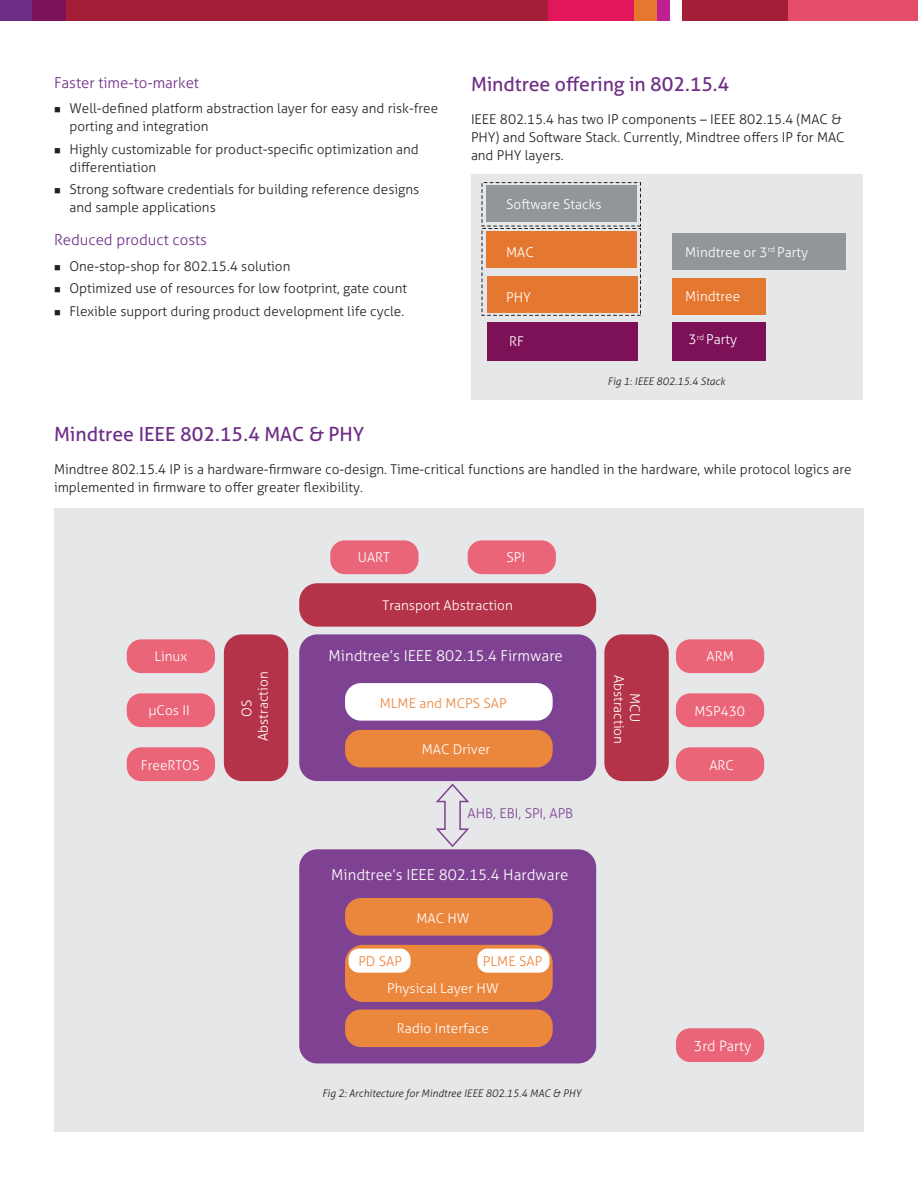
<style>
.page{position:relative;width:918px;height:1188px;background:#fff}
.page>*{position:absolute;margin:0;border:0;box-sizing:border-box;transform-origin:0 0}
.t1{font:19.5px "Aller Typo";color:#6e2d85}
.t2{font:300 15px "Aller Typo";color:#fff}
.t3{font:300 15px "Aller Typo";color:#6e2d85}
.t4{font:300 14.25px "Aller Typo";color:#fff}
.t5{font:300 13.5px/18px "Aller Typo";color:#231f20}
.t6{font:300 13.5px/16.2px "Aller Typo";color:#fff;text-align:center}
.t7{font:300 13.5px "Aller Typo";color:#eb863d}
.t8{font:300 13.5px "Aller Typo";color:#7f4292}
.t9{font:italic 300 10.5px "Aller Typo";color:#231f20}
</style>
<div class="page">
<div style="left:54px;top:508px;width:809px;height:624px;background:#e6e7e9"></div>
<div style="left:471px;top:174px;width:391px;height:226px;background:#e6e7e9"></div>
<div style="left:770px;top:0;width:148px;height:20px;background:#e34d69"></div>
<div style="left:657px;top:0;width:13px;height:20px;background:#be208f"></div>
<div style="left:634px;top:0;width:23px;height:20px;background:#e57830"></div>
<div style="left:682px;top:0;width:106px;height:20px;background:#a41d39"></div>
<div style="left:57px;top:0;width:491px;height:20px;background:#a41d39"></div>
<div style="left:548px;top:0;width:86px;height:20px;background:#e2165b"></div>
<div style="left:0;top:0;width:36px;height:20px;background:#6e2d85"></div>
<div style="left:32px;top:0;width:33px;height:20px;background:#7c1158"></div>
<div style="left:299px;top:634px;width:297px;height:147px;background:#7f4292;border-radius:18px"></div>
<div style="left:299px;top:583px;width:297px;height:44px;background:#b53348;border-radius:18px"></div>
<div style="left:345px;top:683px;width:208px;height:38px;background:#fff;border-radius:16px"></div>
<div style="left:345px;top:730px;width:208px;height:37px;background:#eb863d;border-radius:16px"></div>
<div style="left:299px;top:849px;width:297px;height:214px;background:#7f4292;border-radius:18px"></div>
<div style="left:345px;top:898px;width:208px;height:38px;background:#eb863d;border-radius:16px"></div>
<div style="left:345px;top:1010px;width:208px;height:37px;background:#eb863d;border-radius:16px"></div>
<div style="left:345px;top:945px;width:208px;height:57px;background:#eb863d;border-radius:18px"></div>
<svg style="left:436px;top:783px;width:33px;height:64px"></svg>
<div style="left:349px;top:949px;width:62px;height:24px;background:#fff;border-radius:10px"></div>
<div style="left:477px;top:949px;width:73px;height:24px;background:#fff;border-radius:10px"></div>
<div style="left:604px;top:634px;width:65px;height:147px;background:#b53348;border-radius:18px"></div>
<div style="left:224px;top:634px;width:64px;height:147px;background:#b53348;border-radius:18px"></div>
<div style="left:676px;top:639px;width:88px;height:34px;background:#eb6578;border-radius:14px"></div>
<div style="left:676px;top:693px;width:88px;height:34px;background:#eb6578;border-radius:14px"></div>
<div style="left:676px;top:747px;width:88px;height:34px;background:#eb6578;border-radius:14px"></div>
<div style="left:676px;top:1028px;width:88px;height:34px;background:#eb6578;border-radius:14px"></div>
<div style="left:127px;top:639px;width:88px;height:34px;background:#eb6578;border-radius:14px"></div>
<div style="left:127px;top:693px;width:88px;height:34px;background:#eb6578;border-radius:14px"></div>
<div style="left:127px;top:747px;width:88px;height:34px;background:#eb6578;border-radius:14px"></div>
<div style="left:330px;top:540px;width:89px;height:34px;background:#eb6578;border-radius:14px"></div>
<div style="left:468px;top:540px;width:88px;height:34px;background:#eb6578;border-radius:14px"></div>
<div style="left:486px;top:185px;width:151px;height:37px;background:#939698"></div>
<div style="left:486px;top:232px;width:151px;height:36px;background:#e57830"></div>
<div style="left:487px;top:276px;width:150px;height:37px;background:#e57830"></div>
<div style="left:487px;top:322px;width:150px;height:38px;background:#7c1158"></div>
<div style="left:672px;top:322px;width:94px;height:38px;background:#7c1158"></div>
<div style="left:672px;top:279px;width:94px;height:36px;background:#e57830"></div>
<div style="left:672px;top:234px;width:173px;height:36px;background:#939698"></div>
<div style="left:482px;top:228px;width:159px;height:88px;border:1px dashed #231f20"></div>
<p class="t3" style="left:54px;top:74px;width:147px">Faster time-to-market</p>
<p class="t5" style="left:69px;top:100px;width:370px;text-indent:-15px">■ Well-defined platform abstraction layer for easy and risk-free porting and integration</p>
<p class="t5" style="left:69px;top:140px;width:351px;text-indent:-15px">■ Highly customizable for product-specific optimization and differentiation</p>
<p class="t5" style="left:69px;top:181px;width:351px;text-indent:-15px">■ Strong software credentials for building reference designs and sample applications</p>
<p class="t3" style="left:54px;top:231px;width:155px">Reduced product costs</p>
<p class="t5" style="left:54px;top:257px;width:238px">■ One-stop-shop for 802.15.4 solution</p>
<p class="t5" style="left:54px;top:280px;width:355px">■ Optimized use of resources for low footprint, gate count</p>
<p class="t5" style="left:54px;top:302px;width:352px">■ Flexible support during product development life cycle.</p>
<h1 class="t1" style="left:471px;top:73px;width:260px">Mindtree offering in 802.15.4</h1>
<p class="t5" style="left:471px;top:111px;width:375px">IEEE 802.15.4 has two IP components – IEEE 802.15.4 (MAC &amp;<br>PHY) and Software Stack. Currently, Mindtree offers IP for MAC and PHY layers.</p>
<p class="t6" style="left:506px;top:196px;width:97px">Software Stacks</p>
<p class="t6" style="left:506px;top:244px;width:29px">MAC</p>
<p class="t6" style="left:685px;top:244px;width:124px">Mindtree or 3<sup>rd</sup> Party</p>
<p class="t6" style="left:685px;top:289px;width:56px">Mindtree</p>
<p class="t6" style="left:689px;top:331px;width:50px">3<sup>rd</sup> Party</p>
<p class="t6" style="left:506px;top:289px;width:26px">PHY</p>
<p class="t6" style="left:509px;top:333px;width:16px">RF</p>
<p class="t9" style="left:608px;top:375px;width:119px">Fig 1: IEEE 802.15.4 Stack</p>
<h1 class="t1" style="left:54px;top:423px;width:312px">Mindtree IEEE 802.15.4 MAC &amp; PHY</h1>
<p class="t5" style="left:54px;top:461px;width:799px">Mindtree 802.15.4 IP is a hardware-firmware co-design. Time-critical functions are handled in the hardware, while protocol logics are implemented in firmware to offer greater flexibility.</p>
<p class="t6" style="left:358px;top:549px;width:34px">UART</p>
<p class="t6" style="left:507px;top:549px;width:20px">SPI</p>
<p class="t6" style="left:383px;top:597px;width:132px">Transport Abstraction</p>
<p class="t6" style="left:154px;top:648px;width:34px">Linux</p>
<p class="t6" style="left:148px;top:702px;width:43px">µCos II</p>
<p class="t6" style="left:239px;top:741px;width:71px;rotate:-90deg">OS<br>Abstraction</p>
<p class="t2" style="left:329px;top:646px;width:236px">Mindtree’s IEEE 802.15.4 Firmware</p>
<p class="t7" style="left:380px;top:695px;width:128px">MLME and MCPS SAP</p>
<p class="t6" style="left:422px;top:741px;width:70px">MAC Driver</p>
<p class="t6" style="left:643px;top:675px;width:71px;rotate:90deg">MCU<br>Abstraction</p>
<p class="t6" style="left:707px;top:648px;width:29px">ARM</p>
<p class="t6" style="left:695px;top:703px;width:52px">MSP430</p>
<p class="t6" style="left:141px;top:757px;width:60px">FreeRTOS</p>
<p class="t6" style="left:709px;top:757px;width:26px">ARC</p>
<p class="t8" style="left:468px;top:805px;width:107px">AHB, EBI, SPI, APB</p>
<p class="t2" style="left:331px;top:865px;width:239px">Mindtree’s IEEE 802.15.4 Hardware</p>
<p class="t6" style="left:416px;top:910px;width:55px">MAC HW</p>
<p class="t7" style="left:358px;top:954px;width:45px">PD SAP</p>
<p class="t7" style="left:483px;top:954px;width:61px">PLME SAP</p>
<p class="t6" style="left:387px;top:980px;width:113px">Physical Layer HW</p>
<p class="t6" style="left:397px;top:1020px;width:94px">Radio Interface</p>
<p class="t4" style="left:694px;top:1037px;width:59px">3rd Party</p>
<p class="t9" style="left:322px;top:1087px;width:261px">Fig 2: Architecture for Mindtree IEEE 802.15.4 MAC &amp; PHY</p>
</div>
